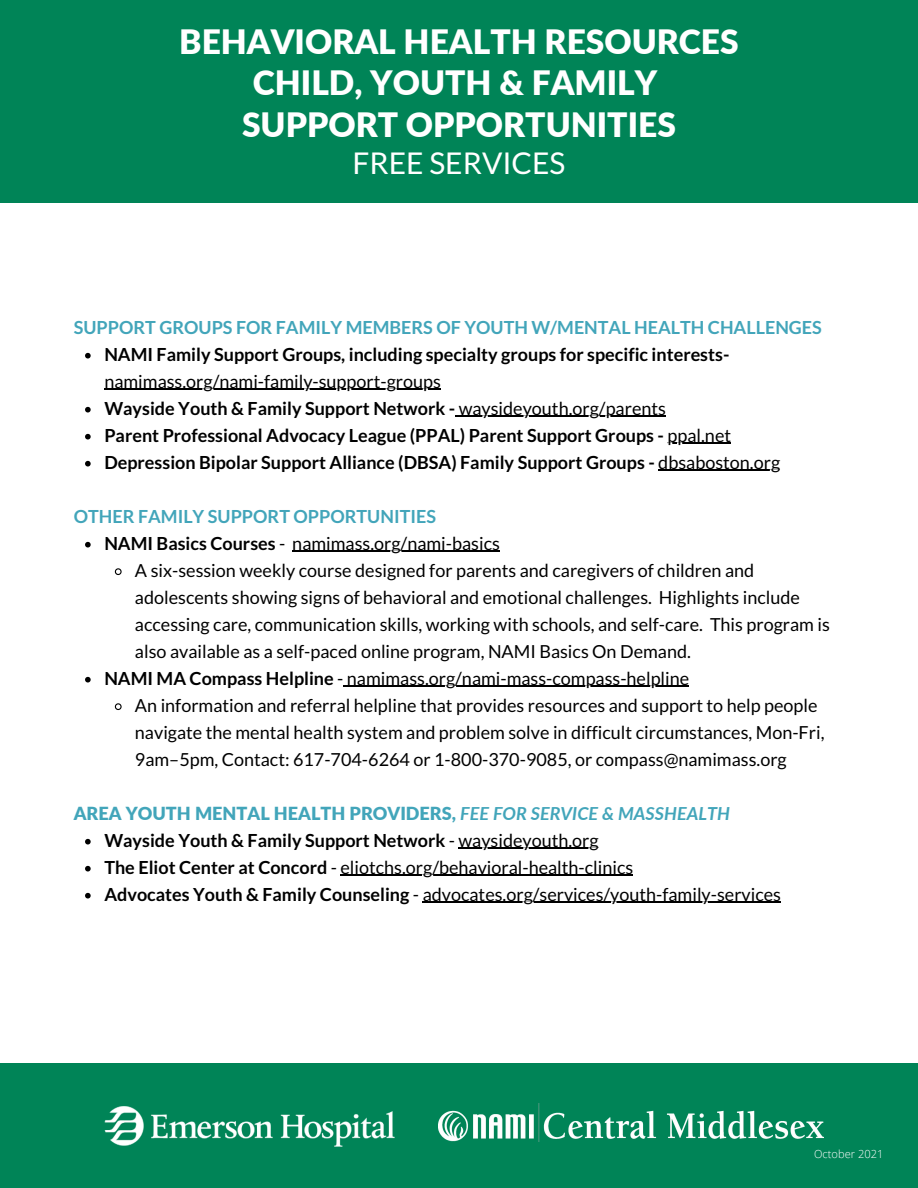
<style>
.page{position:relative;width:918px;height:1188px;background:#fff}
.page>*{position:absolute;margin:0;border:0;box-sizing:border-box;transform-origin:0 0}
.t1{font:900 33.6px "Lato";color:#fff}
.t2{font:30px "Lato";color:#fff}
.t3{font:18px/27px "Lato";color:#000}
.t4{font:700 18px/27px "Lato";color:#000}
.t5{font:700 18px "Lato";color:#42a5ba}
.t6{font:900 18px "Lato";color:#42a5ba}
.t7{font:300 11.1px "Open Sans";color:#fff}
.s1{font-weight:400}
.s2{font-weight:700}
.s3{font-weight:700;font-style:italic}
</style>
<div class="page">
<div style="left:0;top:1063px;width:918px;height:125px;background:#008457"></div>
<div style="left:0;top:0;width:918px;height:202px;background:#008457"></div>
<svg style="left:85px;top:353px;width:6px;height:5px"></svg>
<hr style="left:104px;top:389px;width:337px;height:1px;background:#000">
<svg style="left:85px;top:407px;width:6px;height:5px"></svg>
<hr style="left:459px;top:416px;width:207px;height:1px;background:#000">
<svg style="left:85px;top:434px;width:6px;height:6px"></svg>
<hr style="left:668px;top:443px;width:63px;height:1px;background:#000">
<svg style="left:85px;top:461px;width:6px;height:5px"></svg>
<hr style="left:658px;top:470px;width:122px;height:1px;background:#000">
<svg style="left:85px;top:542px;width:6px;height:6px"></svg>
<hr style="left:292px;top:551px;width:208px;height:1px;background:#000">
<svg style="left:114px;top:568px;width:8px;height:8px"></svg>
<svg style="left:85px;top:677px;width:6px;height:5px"></svg>
<hr style="left:343px;top:686px;width:346px;height:1px;background:#000">
<svg style="left:114px;top:703px;width:8px;height:8px"></svg>
<svg style="left:85px;top:839px;width:6px;height:5px"></svg>
<hr style="left:458px;top:848px;width:141px;height:1px;background:#000">
<svg style="left:85px;top:866px;width:6px;height:6px"></svg>
<hr style="left:340px;top:875px;width:293px;height:1px;background:#000">
<svg style="left:85px;top:893px;width:6px;height:5px"></svg>
<hr style="left:423px;top:902px;width:358px;height:1px;background:#000">
<img style="left:104px;top:1106px;width:291px;height:41px">
<img style="left:438px;top:1103px;width:385px;height:38px">
<p class="t1" style="left:179px;top:21px;width:561px">BEHAVIORAL HEALTH RESOURCES</p>
<p class="t1" style="left:253px;top:62px;width:406px">CHILD, YOUTH &amp; FAMILY</p>
<p class="t1" style="left:242px;top:104px;width:435px">SUPPORT OPPORTUNITIES</p>
<p class="t2" style="left:352px;top:144px;width:215px">FREE SERVICES</p>
<p class="t5" style="left:74px;top:316px;width:750px">SUPPORT GROUPS FOR FAMILY MEMBERS OF YOUTH W/MENTAL HEALTH CHALLENGES</p>
<p class="t4" style="left:104px;top:340px;width:627px">NAMI Family Support Groups, including specialty groups for specific interests&shy;<span class="s1">namimass.org/nami-family-support-groups</span></p>
<p class="t4" style="left:104px;top:394px;width:563px">Wayside Youth &amp; Family Support Network - <span class="s1">waysideyouth.org/parents</span></p>
<p class="t4" style="left:104px;top:421px;width:628px">Parent Professional Advocacy League (PPAL) Parent Support Groups - <span class="s1">ppal.net</span></p>
<p class="t4" style="left:104px;top:448px;width:677px">Depression Bipolar Support Alliance (DBSA) Family Support Groups - <span class="s1">dbsaboston.org</span></p>
<p class="t5" style="left:74px;top:505px;width:364px">OTHER FAMILY SUPPORT OPPORTUNITIES</p>
<p class="t3" style="left:104px;top:529px;width:397px"><span class="s2">NAMI Basics Courses</span> - namimass.org/nami-basics</p>
<p class="t3" style="left:135px;top:556px;width:696px">A six-session weekly course designed for parents and caregivers of children and adolescents showing signs of behavioral and emotional challenges. Highlights include accessing care, communication skills, working with schools, and self-care. This program is also available as a self-paced online program, NAMI Basics On Demand.</p>
<p class="t3" style="left:104px;top:664px;width:586px"><span class="s2">NAMI MA Compass Helpline</span> - namimass.org/nami-mass-compass-helpline</p>
<p class="t3" style="left:135px;top:691px;width:691px">An information and referral helpline that provides resources and support to help people navigate the mental health system and problem solve in difficult circumstances, Mon-Fri,<br>9am–5pm, Contact: 617-704-6264 or 1-800-370-9085, or compass@namimass.org</p>
<p class="t6" style="left:74px;top:802px;width:658px">AREA YOUTH MENTAL HEALTH PROVIDERS, <span class="s3">FEE FOR SERVICE &amp; MASSHEALTH</span></p>
<p class="t4" style="left:104px;top:826px;width:496px">Wayside Youth &amp; Family Support Network <span class="s1">- waysideyouth.org</span></p>
<p class="t3" style="left:104px;top:853px;width:530px"><span class="s2">The Eliot Center at Concord</span> - eliotchs.org/behavioral-health-clinics</p>
<p class="t3" style="left:104px;top:880px;width:678px"><span class="s2">Advocates Youth &amp; Family Counseling</span> - advocates.org/services/youth-family-services</p>
<p class="t7" style="left:814px;top:1146px;width:71px">October 2021</p>
</div>
